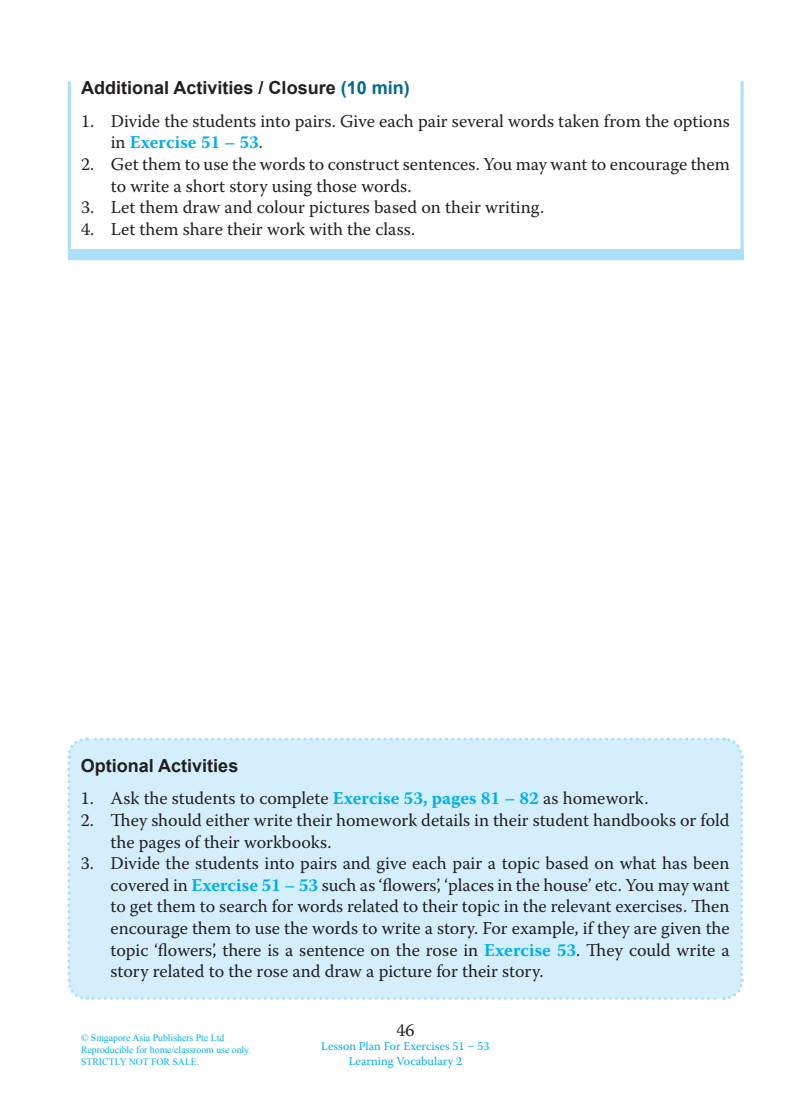
<style>
.page{position:relative;width:811px;height:1108px;background:#fff}
.page>*{position:absolute;margin:0;border:0;box-sizing:border-box;transform-origin:0 0}
._1{font:18px/21.6px "Warnock Pro";color:#231f20}
.little_title{font:700 18px "Arial";color:#231f20}
.t1{font:12px "Warnock Pro";color:#00aeef}
.t2{font:9.75px/11.7px "Times New Roman";color:#00aeef}
.s1{color:#006991}
.s2{font-weight:700;color:#00aeef}
</style>
<div class="page">
<svg style="left:67px;top:81px;width:677px;height:180px"></svg>
<div style="left:68px;top:249px;width:675px;height:11px;background:#aae0f9"></div>
<div style="left:67px;top:737px;width:677px;height:263px;background:#d4effb"></div>
<svg style="left:338px;top:81px;width:74px;height:21px"></svg>
<p class="little_title" style="left:81px;top:76px;width:330px">Additional Activities / Closure <span class="s1">(10 min)</span></p>
<p class="_1" style="left:111px;top:110px;width:620px;text-indent:-30px">1. Divide the students into pairs. Give each pair several words taken from the options in <span class="s2">Exercise 51 – 53</span>.</p>
<p class="_1" style="left:111px;top:153px;width:620px;text-indent:-30px">2. Get them to use the words to construct sentences. You may want to encourage them to write a short story using those words.</p>
<p class="_1" style="left:81px;top:196px;width:464px">3. Let them draw and colour pictures based on their writing.</p>
<p class="_1" style="left:81px;top:218px;width:335px">4. Let them share their work with the class.</p>
<p class="little_title" style="left:81px;top:753px;width:159px">Optional Activities</p>
<p class="_1" style="left:81px;top:787px;width:569px">1. Ask the students to complete <span class="s2">Exercise 53, pages 81 – 82</span> as homework.</p>
<p class="_1" style="left:110px;top:808px;width:620px;text-indent:-30px">2. They should either write their homework details in their student handbooks or fold the pages of their workbooks.</p>
<p class="_1" style="left:110px;top:851px;width:620px;text-align:justify;text-indent:-30px">3. Divide the students into pairs and give each pair a topic based on what has been covered in <span class="s2">Exercise 51 – 53</span> such as ‘flowers’, ‘places in the house’ etc. You may want to get them to search for words related to their topic in the relevant exercises. Then encourage them to use the words to write a story. For example, if they are given the topic ‘flowers’, there is a sentence on the rose in <span class="s2">Exercise 53</span>. They could write a story related to the rose and draw a picture for their story.</p>
<p class="t2" style="left:81px;top:1031px;width:171px">© Singapore Asia Publishers Pte Ltd<br>Reproducible for home/classroom use only.<br>STRICTLY NOT FOR SALE.</p>
<p class="_1" style="left:396px;top:1018px;width:20px">46</p>
<p class="t1" style="left:321px;top:1038px;width:170px">Lesson Plan For Exercises 51 – 53</p>
<p class="t1" style="left:348px;top:1052px;width:115px">Learning Vocabulary 2</p>
</div>
